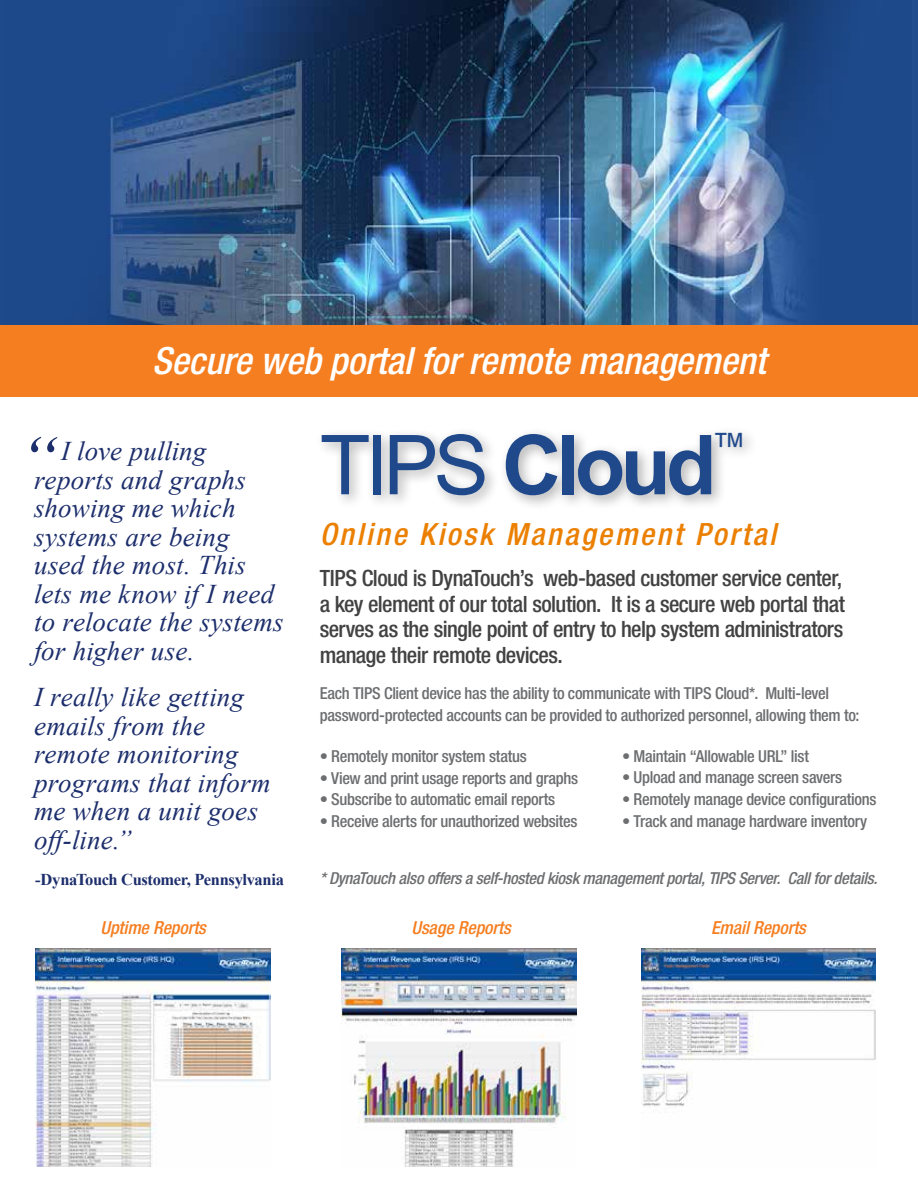
<style>
.page{position:relative;width:918px;height:1188px;background:#fff}
.page>*{position:absolute;margin:0;border:0;box-sizing:border-box;transform-origin:0 0}
.t1{font:700 82.8px "Arial";letter-spacing:-.06em;color:#20498b}
.t2{font:italic 72px "Times New Roman";color:#1c2e6c}
.t3{font:italic 500 condensed 37.5px "Helvetica Neue LT";letter-spacing:-.005em;color:#fff}
.t4{font:34.95px "Arial";color:#20498b}
.t5{font:italic 500 condensed 30.75px "Helvetica Neue LT";letter-spacing:.08em;color:#eb7f00}
.t6{font:italic 27px/28.5px "Times New Roman";letter-spacing:.005em;color:#1c2e6c}
.t7{font:500 condensed 22.5px/25.5px "Helvetica Neue LT";letter-spacing:-.025em;color:#424242}
.t8{font:italic 500 condensed 18px "Helvetica Neue LT";letter-spacing:-.005em;color:#f57e20}
.t9{font:500 condensed 16.5px/21.8px "Helvetica Neue LT";letter-spacing:-.02em;color:#6d6e70}
.t10{font:italic 500 condensed 16.5px "Helvetica Neue LT";letter-spacing:-.02em;color:#6d6e70}
.t11{font:700 16.5px "Times New Roman";letter-spacing:-.02em;color:#1c2e6c}
.s1{font-weight:400}
</style>
<div class="page">
<div style="left:0;top:325px;width:918px;height:72px;background:#f57e20"></div>
<img style="left:3px;top:0;width:909px;height:325px">
<div style="left:315px;top:425px;width:443px;height:86px;background:#000;opacity:.3"></div>
<img style="left:36px;top:949px;width:235px;height:218px">
<img style="left:342px;top:949px;width:234px;height:218px">
<img style="left:641px;top:949px;width:235px;height:158px">
<h3 class="t3" style="left:152px;top:338px;width:615px">Secure web portal for remote management</h3>
<h2 class="t2" style="left:17px;top:412px;width:42px">“</h2>
<h3 class="t6" style="left:34px;top:436px;width:251px;text-indent:27px">I love pulling reports and graphs showing me which systems are being used the most. This lets me know if I need to relocate the systems for higher use.</h3>
<h3 class="t6" style="left:34px;top:683px;width:238px">I really like getting emails from the remote monitoring programs that inform me when a unit goes off-line.”</h3>
<p class="t11" style="left:35px;top:867px;width:251px">-DynaTouch Customer, Pennsylvania</p>
<h1 class="t1" style="left:320px;top:407px;width:398px"><span class="s1">TIPS</span> Cloud</h1>
<h3 class="t4" style="left:711px;top:421px;width:36px">™</h3>
<h3 class="t5" style="left:320px;top:516px;width:458px">Online Kiosk Management Portal</h3>
<h3 class="t7" style="left:320px;top:565px;width:527px">TIPS Cloud is DynaTouch’s web-based customer service center, a key element of our total solution. It is a secure web portal that serves as the single point of entry to help system administrators manage their remote devices.</h3>
<p class="t9" style="left:320px;top:682px;width:541px">Each TIPS Client device has the ability to communicate with TIPS Cloud*. Multi-level password-protected accounts can be provided to authorized personnel, allowing them to:</p>
<p class="t9" style="left:320px;top:745px;width:209px">• Remotely monitor system status</p>
<p class="t9" style="left:320px;top:767px;width:260px">• View and print usage reports and graphs</p>
<p class="t9" style="left:320px;top:788px;width:237px">• Subscribe to automatic email reports</p>
<p class="t9" style="left:320px;top:810px;width:259px">• Receive alerts for unauthorized websites</p>
<p class="t9" style="left:622px;top:745px;width:188px">• Maintain “Allowable URL” list</p>
<p class="t9" style="left:622px;top:766px;width:222px">• Upload and manage screen savers</p>
<p class="t9" style="left:622px;top:788px;width:256px">• Remotely manage device configurations</p>
<p class="t9" style="left:622px;top:810px;width:247px">• Track and manage hardware inventory</p>
<p class="t10" style="left:320px;top:868px;width:559px">* DynaTouch also offers a self-hosted kiosk management portal, TIPS Server. Call for details.</p>
<p class="t8" style="left:100px;top:917px;width:107px">Uptime Reports</p>
<p class="t8" style="left:411px;top:917px;width:101px">Usage Reports</p>
<p class="t8" style="left:711px;top:917px;width:96px">Email Reports</p>
</div>
